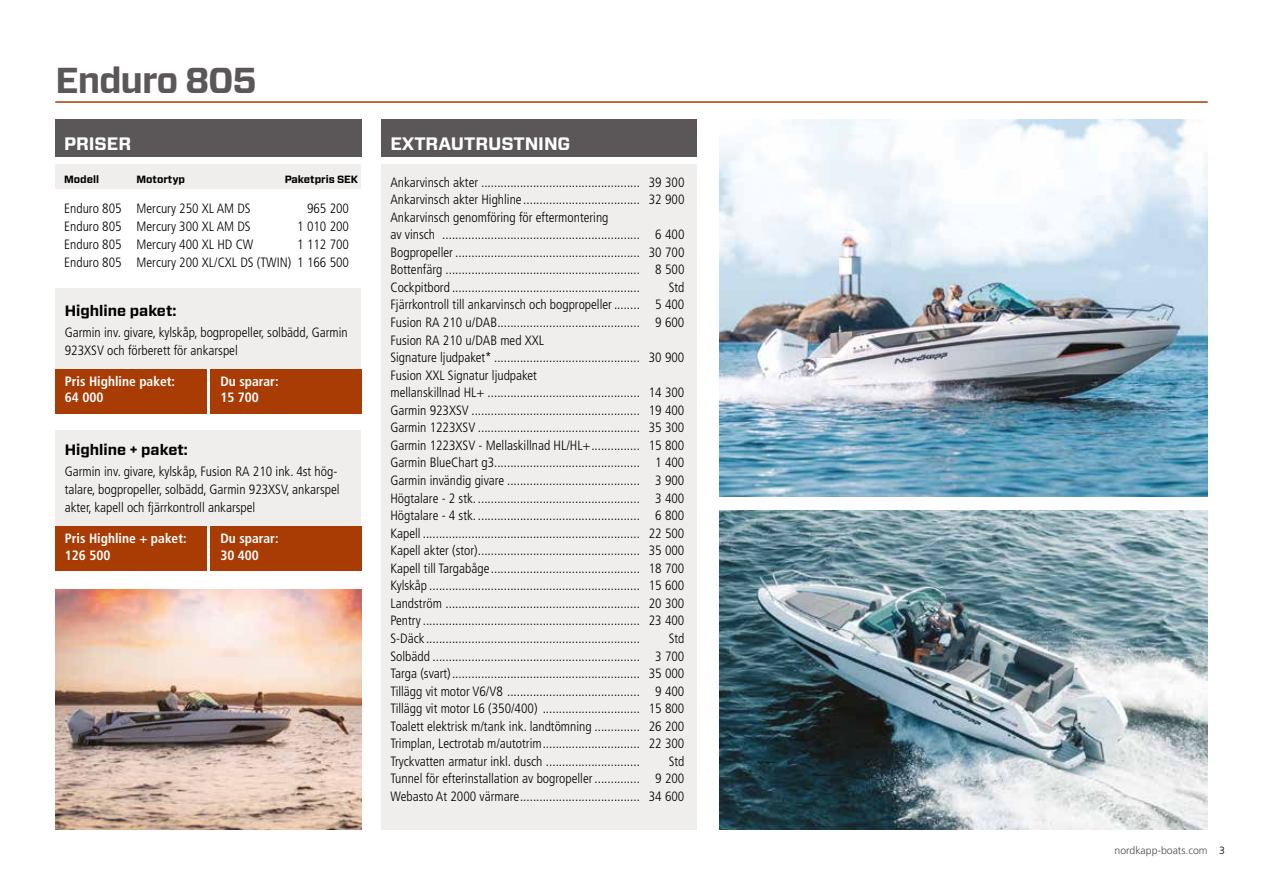
<style>
.page{position:relative;width:1263px;height:893px;background:#fff}
.page>*{position:absolute;margin:0;border:0;box-sizing:border-box;transform-origin:0 0}
.t1{font:700 36px "Forza";letter-spacing:-.03em;color:#5b5758}
.t2{font:700 18px "Forza";letter-spacing:-.005em;color:#fff}
.t3{font:700 15px "Forza";color:#000}
.t4{font:300 condensed 13.5px/17.5px "Frutiger";color:#000}
.t5{font:700 condensed 13.5px/16.5px "Frutiger";color:#fff}
.t6{font:700 10.5px "Forza";letter-spacing:-.005em;color:#000}
.t7{font:300 10.5px "Frutiger";color:#4a4a49}
.s1{color:#000}
</style>
<div class="page">
<div style="left:55px;top:289px;width:306px;height:80px;background:#efeeec"></div>
<div style="left:55px;top:430px;width:306px;height:96px;background:#efeeec"></div>
<hr style="left:55px;top:101px;width:1153px;height:2px;background:#a93c05">
<div style="left:381px;top:119px;width:316px;height:38px;background:#5b5758"></div>
<div style="left:381px;top:164px;width:316px;height:665px;background:#efeeec"></div>
<div style="left:55px;top:369px;width:152px;height:45px;background:#a93c05"></div>
<div style="left:55px;top:526px;width:152px;height:45px;background:#a93c05"></div>
<div style="left:210px;top:369px;width:151px;height:45px;background:#a93c05"></div>
<div style="left:210px;top:526px;width:151px;height:45px;background:#a93c05"></div>
<div style="left:56px;top:164px;width:305px;height:25px;background:#efeeec"></div>
<div style="left:55px;top:119px;width:306px;height:38px;background:#5b5758"></div>
<img style="left:55px;top:590px;width:306px;height:239px">
<img style="left:720px;top:119px;width:488px;height:377px">
<img style="left:720px;top:510px;width:488px;height:319px">
<h1 class="t1" style="left:56px;top:56px;width:203px">Enduro 805</h1>
<h2 class="t2" style="left:64px;top:132px;width:69px">PRISER</h2>
<p class="t6" style="left:64px;top:172px;width:36px">Modell</p>
<p class="t6" style="left:136px;top:172px;width:50px">Motortyp</p>
<p class="t6" style="left:285px;top:172px;width:75px">Paketpris SEK</p>
<p class="t4" style="left:64px;top:200px;width:188px">Enduro 805 Mercury 250 XL AM DS</p>
<p class="t4" style="left:307px;top:200px;width:44px">965 200</p>
<p class="t4" style="left:64px;top:218px;width:188px">Enduro 805 Mercury 300 XL AM DS</p>
<p class="t4" style="left:297px;top:218px;width:53px">1 010 200</p>
<p class="t4" style="left:64px;top:236px;width:191px">Enduro 805 Mercury 400 XL HD CW</p>
<p class="t4" style="left:64px;top:236px;width:286px;line-height:18px;text-align:right">1 112 700<br>Enduro 805 Mercury 200 XL/CXL DS (TWIN) 1 166 500</p>
<p class="t3" style="left:65px;top:300px;width:113px">Highline paket:</p>
<p class="t4" style="left:65px;top:323px;width:284px;line-height:18px">Garmin inv. givare, kylskåp, bogpropeller, solbädd, Garmin<br>923XSV och förberett för ankarspel</p>
<p class="t5" style="left:65px;top:373px;width:112px">Pris Highline paket:<br>64 000</p>
<p class="t5" style="left:220px;top:373px;width:60px">Du sparar:<br>15 700</p>
<p class="t3" style="left:65px;top:440px;width:124px">Highline + paket:</p>
<p class="t4" style="left:65px;top:462px;width:276px;line-height:18px">Garmin inv. givare, kylskåp, Fusion RA 210 ink. 4st hög&shy;talare, bogpropeller, solbädd, Garmin 923XSV, ankarspel akter, kapell och fjärrkontroll ankarspel</p>
<p class="t5" style="left:65px;top:530px;width:123px">Pris Highline + paket:<br>126 500</p>
<p class="t5" style="left:220px;top:530px;width:60px">Du sparar:<br>30 400</p>
<h2 class="t2" style="left:390px;top:132px;width:181px">EXTRAUTRUSTNING</h2>
<p class="t4" style="left:390px;top:173px;width:296px">Ankarvinsch akter ................................................. 39 300<br>Ankarvinsch akter Highline .................................... 32 900<br>Ankarvinsch genomföring för eftermontering<br>av vinsch ............................................................. 6 400<br>Bogpropeller ......................................................... 30 700<br>Bottenfärg ............................................................ 8 500<br>Cockpitbord ..........................................................</p>
<p class="t4" style="left:390px;top:279px;width:296px;text-indent:278px">Std Fjärrkontroll till ankarvinsch och bogpropeller ........ 5 400<br>Fusion RA 210 u/DAB............................................ 9 600<br>Fusion RA 210 u/DAB med XXL<br>Signature ljudpaket* ............................................. 30 900<br>Fusion XXL Signatur ljudpaket<br>mellanskillnad HL+ ............................................... 14 300<br>Garmin 923XSV .................................................... 19 400<br>Garmin 1223XSV .................................................. 35 300<br>Garmin 1223XSV - Mellaskillnad HL/HL+............... 15 800<br>Garmin BlueChart g3............................................. 1 400<br>Garmin invändig givare ......................................... 3 900<br>Högtalare - 2 stk. .................................................. 3 400<br>Högtalare - 4 stk. .................................................. 6 800<br>Kapell ................................................................... 22 500<br>Kapell akter (stor).................................................. 35 000<br>Kapell till Targabåge.............................................. 18 700<br>Kylskåp ................................................................. 15 600<br>Landström ............................................................ 20 300<br>Pentry ................................................................... 23 400<br>S-Däck ..................................................................</p>
<p class="t4" style="left:390px;top:630px;width:296px;text-align:justify;text-indent:278px">Std Solbädd ................................................................ 3 700<br>Targa (svart).......................................................... 35 000<br>Tillägg vit motor V6/V8 ......................................... 9 400<br>Tillägg vit motor L6 (350/400) .............................. 15 800<br>Toalett elektrisk m/tank ink. landtömning .............. 26 200<br>Trimplan, Lectrotab m/autotrim.............................. 22 300<br>Tryckvatten armatur inkl. dusch .............................</p>
<p class="t4" style="left:390px;top:753px;width:296px;text-align:justify;text-indent:278px">Std Tunnel för efterinstallation av bogropeller .............. 9 200<br>Webasto At 2000 värmare..................................... 34 600</p>
<p class="t7" style="left:1114px;top:844px;width:112px">nordkapp-boats.com <span class="s1">3</span></p>
</div>
